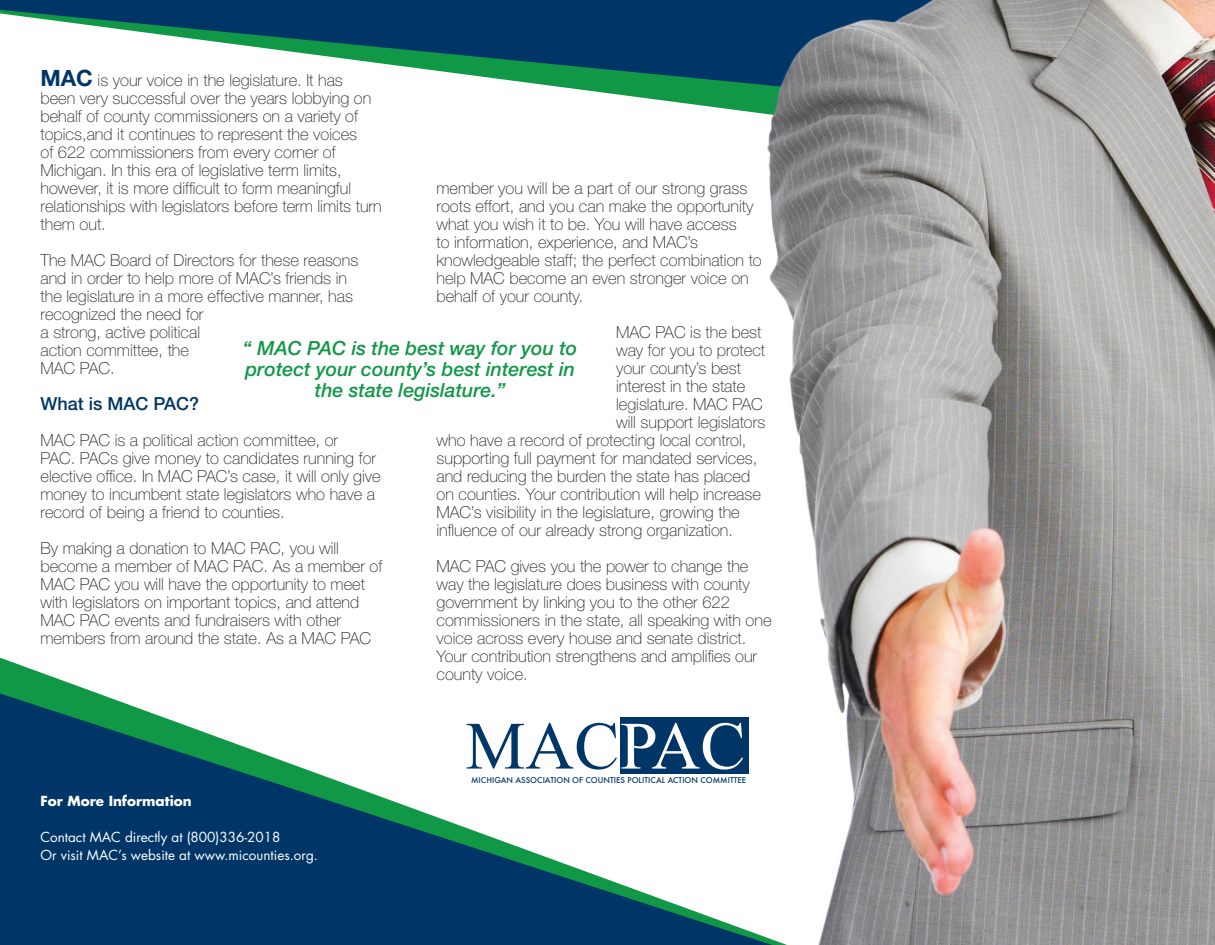
<style>
.page{position:relative;width:1215px;height:945px;background:#fff}
.page>*{position:absolute;margin:0;border:0;box-sizing:border-box;transform-origin:0 0}
.t1{font:italic 500 19.5px/21px "Helvetica Neue";color:#119847;text-align:center}
.t2{font:500 18px "Helvetica Neue";color:#003667}
.t3{font:100 16.5px/18px "Helvetica Neue";color:#231f20}
.t4{font:13.5px/18px "Futura";color:#fff}
.t5{font:700 13.5px "Futura";color:#fff}
.t6{font:500 7.8px "Futura";color:#003667}
.s1{font-weight:700;font-size:22.5px;color:#003667}
</style>
<div class="page">
<svg style="left:0;top:0;width:748px;height:104px"></svg>
<svg style="left:0;top:658px;width:100px;height:36px"></svg>
<svg style="left:0;top:694px;width:748px;height:251px;fill:#003667"></svg>
<img style="left:748px;top:0;width:467px;height:945px">
<div style="left:620px;top:718px;width:128px;height:56px;background:#003667"></div>
<svg style="left:467px;top:723px;width:276px;height:47px"></svg>
<p class="t3" style="left:40px;top:71px;width:343px"><span class="s1">MAC</span> is your voice in the legislature. It has been very successful over the years lobbying on behalf of county commissioners on a variety of topics,and it continues to represent the voices<br>of 622 commissioners from every corner of Michigan. In this era of legislative term limits, however, it is more difficult to form meaningful relationships with legislators before term limits turn them out.</p>
<p class="t3" style="left:41px;top:251px;width:319px">The MAC Board of Directors for these reasons and in order to help more of MAC’s friends in the legislature in a more effective manner, has recognized the need for<br>a strong, active political<br>action committee, the<br>MAC PAC.</p>
<p class="t2" style="left:40px;top:392px;width:160px">What is MAC PAC?</p>
<p class="t3" style="left:40px;top:431px;width:342px">MAC PAC is a political action committee, or<br>PAC. PACs give money to candidates running for elective office. In MAC PAC’s case, it will only give money to incumbent state legislators who have a record of being a friend to counties.</p>
<p class="t3" style="left:40px;top:539px;width:343px">By making a donation to MAC PAC, you will become a member of MAC PAC. As a member of MAC PAC you will have the opportunity to meet with legislators on important topics, and attend MAC PAC events and fundraisers with other members from around the state. As a MAC PAC</p>
<p class="t3" style="left:436px;top:179px;width:327px">member you will be a part of our strong grass roots effort, and you can make the opportunity what you wish it to be. You will have access<br>to information, experience, and MAC’s knowledgeable staff; the perfect combination to help MAC become an even stronger voice on behalf of your county.</p>
<p class="t3" style="left:616px;top:323px;width:147px">MAC PAC is the best</p>
<p class="t3" style="left:616px;top:341px;width:151px">way for you to protect</p>
<p class="t3" style="left:616px;top:359px;width:127px">your county’s best</p>
<p class="t3" style="left:616px;top:377px;width:131px">interest in the state</p>
<p class="t3" style="left:616px;top:395px;width:148px">legislature. MAC PAC</p>
<p class="t3" style="left:616px;top:413px;width:151px">will support legislators</p>
<p class="t3" style="left:436px;top:431px;width:312px">who have a record of protecting local control,</p>
<p class="t3" style="left:436px;top:449px;width:323px">supporting full payment for mandated services,</p>
<p class="t3" style="left:436px;top:467px;width:315px">and reducing the burden the state has placed</p>
<p class="t3" style="left:436px;top:485px;width:326px">on counties. Your contribution will help increase</p>
<p class="t3" style="left:436px;top:503px;width:305px">MAC’s visibility in the legislature, growing the</p>
<p class="t3" style="left:436px;top:521px;width:298px">influence of our already strong organization.</p>
<p class="t3" style="left:436px;top:557px;width:337px">MAC PAC gives you the power to change the way the legislature does business with county government by linking you to the other 622 commissioners in the state, all speaking with one voice across every house and senate district.<br>Your contribution strengthens and amplifies our county voice.</p>
<p class="t1" style="left:243px;top:337px;width:336px">“ MAC PAC is the best way for you to protect your county’s best interest in the state legislature.”</p>
<p class="t5" style="left:40px;top:791px;width:153px">For More Information</p>
<p class="t4" style="left:40px;top:828px;width:279px">Contact MAC directly at (800)336-2018<br>Or visit MAC’s website at www.micounties.org.</p>
<p class="t6" style="left:471px;top:775px;width:277px">MICHIGAN ASSOCIATION OF COUNTIES POLITICAL ACTION COMMITTEE</p>
</div>
